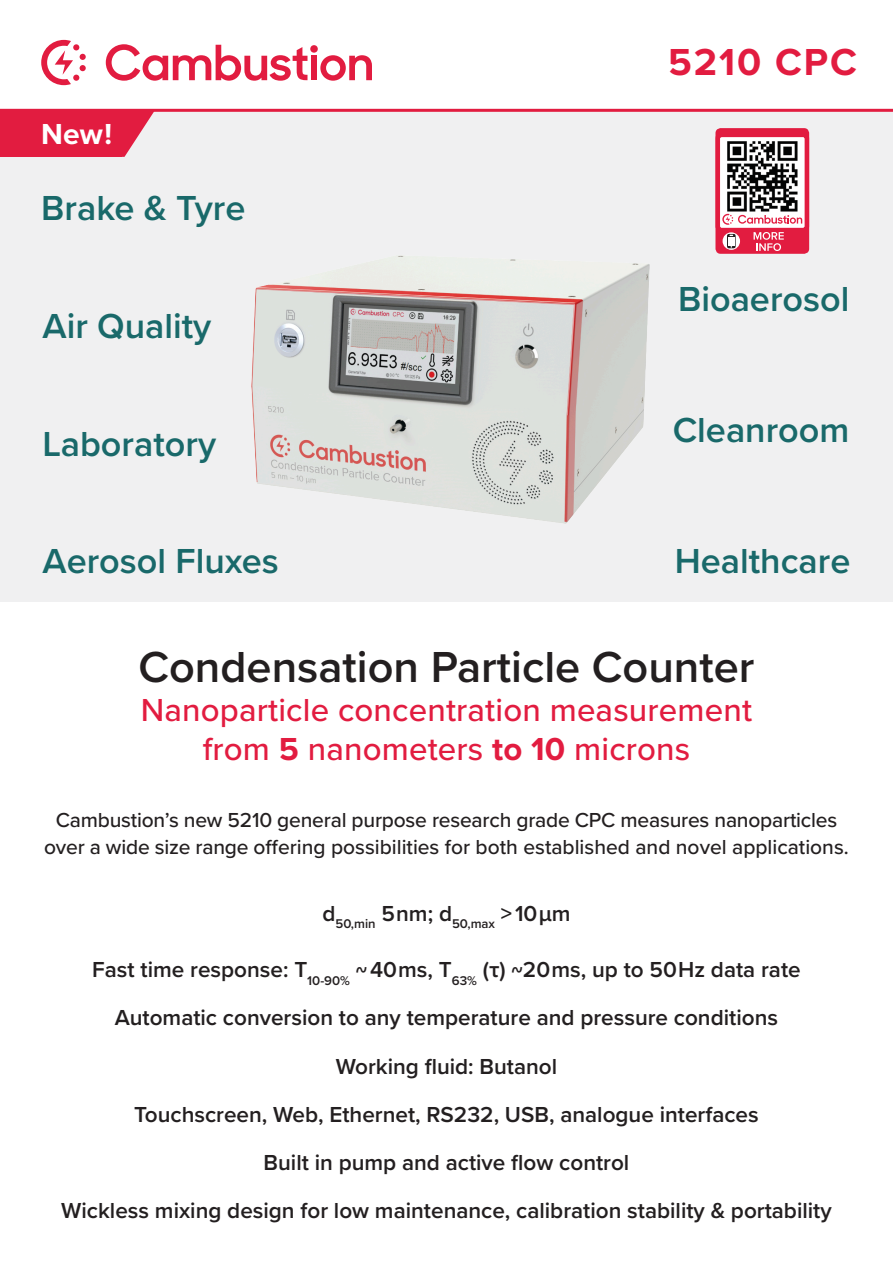
<style>
.page{position:relative;width:893px;height:1263px;background:#fff}
.page>*{position:absolute;margin:0;border:0;box-sizing:border-box;transform-origin:0 0}
.t1{font:600 45px "Proxima Nova";color:#231f20}
.t2{font:700 39px "Proxima Nova";letter-spacing:.05em;color:#e21c40}
.t3{font:600 36px "Proxima Nova";color:#19696a}
.t4{font:500 33px "Proxima Nova";letter-spacing:.005em;color:#e21c40}
.t5{font:700 30px "Proxima Nova";color:#fff}
.t6{font:600 22.5px "Proxima Nova";color:#231f20}
.t7{font:500 21px "Proxima Nova";letter-spacing:-.01em;color:#231f20}
.t8{font:600 13.05px "Proxima Nova";color:#231f20}
.s1{font-weight:700}
</style>
<div class="page">
<div style="left:0;top:110px;width:893px;height:492px;background:#f0f0f1"></div>
<hr style="left:0;top:109px;width:893px;height:3px;background:#e21c40">
<svg style="left:41px;top:40px;width:45px;height:45px"></svg>
<svg style="left:106px;top:44px;width:201px;height:37px"></svg>
<div style="left:311px;top:56px;width:6px;height:24px;background:#e21c40"></div>
<div style="left:310px;top:45px;width:8px;height:8px;background:#e21c40;border-radius:50%"></div>
<svg style="left:320px;top:55px;width:52px;height:26px"></svg>
<img style="left:252px;top:256px;width:398px;height:267px">
<div style="left:0;top:110px;width:122px;height:47px;background:#e21c40"></div>
<svg style="left:122px;top:111px;width:33px;height:46px"></svg>
<div style="left:715px;top:128px;width:94px;height:126px;background:#e21c40;border-radius:5px"></div>
<div style="left:718px;top:135px;width:89px;height:95px;background:#fff;border-radius:4px"></div>
<div style="left:715px;top:133px;width:94px;height:99px;border:5px solid #e21c40;border-radius:4px"></div>
<svg style="left:722px;top:214px;width:80px;height:11px"></svg>
<svg style="left:754px;top:232px;width:30px;height:19px"></svg>
<svg style="left:723px;top:232px;width:17px;height:18px"></svg>
<svg style="left:727px;top:234px;width:9px;height:14px"></svg>
<div style="left:728px;top:237px;width:7px;height:8px;background:#fff"></div>
<img style="left:727px;top:141px;width:70px;height:70px">
<p class="t5" style="left:41px;top:120px;width:72px">New !</p>
<p class="t3" style="left:41px;top:192px;width:206px">Brake &amp; Tyre</p>
<p class="t3" style="left:43px;top:309px;width:170px">Air Quality</p>
<p class="t3" style="left:43px;top:427px;width:175px">Laboratory</p>
<p class="t3" style="left:43px;top:545px;width:238px">Aerosol Fluxes</p>
<p class="t2" style="left:668px;top:44px;width:190px">5210 CPC</p>
<p class="t3" style="left:678px;top:283px;width:173px">Bioaerosol</p>
<p class="t3" style="left:673px;top:414px;width:178px">Cleanroom</p>
<p class="t3" style="left:675px;top:545px;width:177px">Healthcare</p>
<p class="t1" style="left:138px;top:647px;width:617px">Condensation Particle Counter</p>
<p class="t4" style="left:141px;top:695px;width:613px">Nanoparticle concentration measurement</p>
<p class="t4" style="left:203px;top:734px;width:489px">from <span class="s1">5</span> nanometers <span class="s1">to 10</span> microns</p>
<p class="t7" style="left:56px;top:811px;width:783px">Cambustion’s new 5210 general purpose research grade CPC measures nanoparticles</p>
<p class="t7" style="left:44px;top:838px;width:806px">over a wide size range offering possibilities for both established and novel applications.</p>
<p class="t6" style="left:501px;top:903px;width:71px">&gt; 10 µm</p>
<p class="t6" style="left:322px;top:903px;width:15px">d</p>
<p class="t6" style="left:381px;top:903px;width:72px">5 nm; d</p>
<p class="t8" style="left:336px;top:918px;width:42px">50,min</p>
<p class="t8" style="left:452px;top:918px;width:45px">50,max</p>
<p class="t6" style="left:92px;top:959px;width:217px">Fast time response: T</p>
<p class="t6" style="left:483px;top:959px;width:24px">(τ)</p>
<p class="t6" style="left:512px;top:964px;width:13px">~</p>
<p class="t6" style="left:523px;top:959px;width:279px">20 ms, up to 50 Hz data rate</p>
<p class="t6" style="left:115px;top:1007px;width:665px">Automatic conversion to any temperature and pressure conditions</p>
<p class="t6" style="left:336px;top:1056px;width:223px">Working fluid: Butanol</p>
<p class="t6" style="left:134px;top:1104px;width:626px">Touchscreen, Web, Ethernet, RS232, USB, analogue interfaces</p>
<p class="t6" style="left:264px;top:1152px;width:367px">Built in pump and active flow control</p>
<p class="t6" style="left:61px;top:1200px;width:772px">Wickless mixing design for low maintenance, calibration stability &amp; portability</p>
<p class="t6" style="left:356px;top:964px;width:13px">~</p>
<p class="t6" style="left:370px;top:959px;width:83px">40 ms, T</p>
<p class="t8" style="left:307px;top:974px;width:44px">10-90%</p>
<p class="t8" style="left:452px;top:974px;width:27px">63%</p>
</div>
